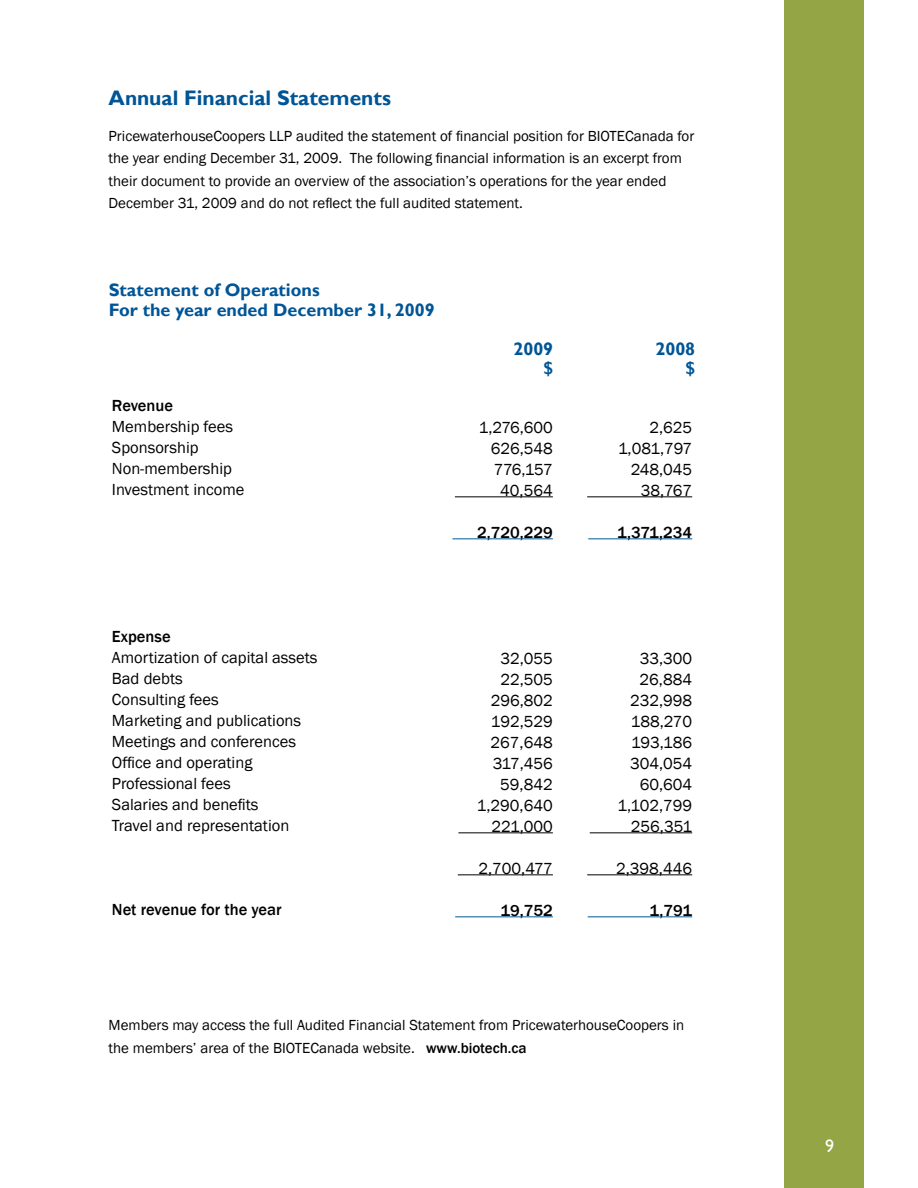
<style>
.page{position:relative;width:918px;height:1188px;background:#fff}
.page>*{position:absolute;margin:0;border:0;box-sizing:border-box;transform-origin:0 0}
.t1{font:700 21px "Gill Sans";color:#005596}
.t2{font:700 18px/19.5px "Gill Sans";color:#005596}
.t3{font:18px "Gill Sans";color:#fff}
.t4{font:16.5px/21px "Franklin Gothic";color:#000;text-align:right}
.t5{font:500 16.5px "Franklin Gothic";color:#000}
.t6{font:15px/22.5px "Franklin Gothic";color:#000}
.s1{font-weight:500}
</style>
<div class="page">
<div style="left:785px;top:0;width:79px;height:1188px;background:#94a545"></div>
<hr style="left:455px;top:496px;width:98px;height:1px;background:#000">
<hr style="left:452px;top:538px;width:101px;height:1px;background:#005596">
<hr style="left:458px;top:832px;width:95px;height:1px;background:#000">
<hr style="left:458px;top:874px;width:95px;height:1px;background:#000">
<hr style="left:455px;top:916px;width:98px;height:1px;background:#005596">
<hr style="left:587px;top:496px;width:105px;height:1px;background:#000">
<hr style="left:588px;top:538px;width:104px;height:1px;background:#005596">
<hr style="left:590px;top:832px;width:102px;height:1px;background:#000">
<hr style="left:587px;top:874px;width:105px;height:1px;background:#000">
<hr style="left:588px;top:916px;width:104px;height:1px;background:#005596">
<p class="t1" style="left:109px;top:85px;width:284px">Annual Financial Statements</p>
<p class="t6" style="left:109px;top:125px;width:587px">PricewaterhouseCoopers LLP audited the statement of financial position for BIOTECanada for the year ending December 31, 2009. The following financial information is an excerpt from their document to provide an overview of the association’s operations for the year ended December 31, 2009 and do not reflect the full audited statement.</p>
<p class="t2" style="left:109px;top:281px;width:327px">Statement of Operations<br>For the year ended December 31, 2009</p>
<p class="t5" style="left:112px;top:395px;width:63px">Revenue</p>
<p class="t4" style="left:112px;top:416px;width:134px;text-align:left">Membership fees<br>Sponsorship<br>Non-membership<br>Investment income</p>
<p class="t5" style="left:112px;top:626px;width:60px">Expense</p>
<p class="t4" style="left:112px;top:647px;width:207px;text-align:left">Amortization of capital assets<br>Bad debts<br>Consulting fees<br>Marketing and publications<br>Meetings and conferences<br>Office and operating<br>Professional fees<br>Salaries and benefits<br>Travel and representation</p>
<p class="t5" style="left:112px;top:899px;width:171px">Net revenue for the year</p>
<p class="t2" style="left:514px;top:339px;width:41px">2009</p>
<p class="t2" style="left:656px;top:339px;width:41px">2008</p>
<p class="t2" style="left:544px;top:359px;width:11px">$</p>
<p class="t2" style="left:686px;top:359px;width:11px">$</p>
<p class="t4" style="left:479px;top:417px;width:75px">1,276,600<br>626,548<br>776,157<br>40,564</p>
<p class="t5" style="left:477px;top:522px;width:77px">2,720,229</p>
<p class="t4" style="left:477px;top:648px;width:77px">32,055<br>22,505<br>296,802<br>192,529<br>267,648<br>317,456<br>59,842<br>1,290,640<br>221,000</p>
<p class="t4" style="left:478px;top:858px;width:76px">2,700,477</p>
<p class="t5" style="left:501px;top:900px;width:54px">19,752</p>
<p class="t4" style="left:618px;top:417px;width:76px">2,625<br>1,081,797<br>248,045<br>38,767</p>
<p class="t5" style="left:617px;top:522px;width:77px">1,371,234</p>
<p class="t4" style="left:618px;top:648px;width:76px">33,300<br>26,884<br>232,998<br>188,270<br>193,186<br>304,054<br>60,604<br>1,102,799<br>256,351</p>
<p class="t4" style="left:616px;top:858px;width:78px">2,398,446</p>
<p class="t5" style="left:650px;top:900px;width:44px">1,791</p>
<p class="t6" style="left:109px;top:1014px;width:577px">Members may access the full Audited Financial Statement from PricewaterhouseCoopers in the members’ area of the BIOTECanada website. <span class="s1">www.biotech.ca</span></p>
<p class="t3" style="left:825px;top:1136px;width:10px">9</p>
</div>
